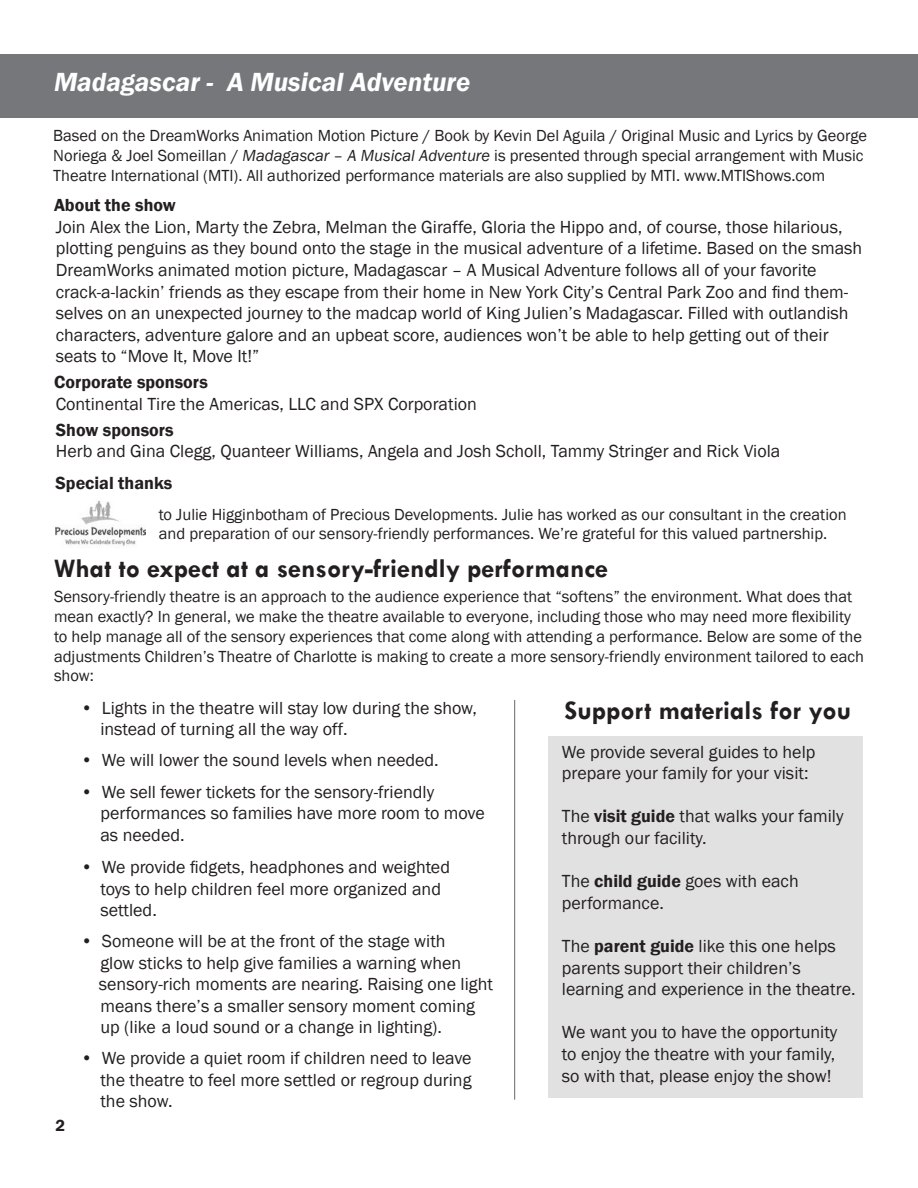
<style>
.page{position:relative;width:918px;height:1188px;background:#fff}
.page>*{position:absolute;margin:0;border:0;box-sizing:border-box;transform-origin:0 0}
.t1{font:700 27px "Tw Cen";color:#231f20}
.t2{font:italic 600 27px "Franklin Gothic";color:#fff}
.t3{font:18px/21.6px "Franklin Gothic";color:#231f20}
.t4{font:600 18px "Franklin Gothic";color:#231f20}
.t5{font:16.5px/19.8px "Franklin Gothic";color:#231f20}
.t6{font:600 16.5px "Franklin Gothic";color:#231f20}
.s1{font-style:italic}
.s2{font-weight:600}
</style>
<div class="page">
<div style="left:0;top:54px;width:918px;height:63px;background:#75777b"></div>
<hr style="left:514px;top:700px;width:1px;height:400px;background:#75777b">
<div style="left:549px;top:736px;width:314px;height:362px;background:#e2e1e1"></div>
<img style="left:56px;top:501px;width:90px;height:45px">
<p class="t2" style="left:54px;top:64px;width:418px">Madagascar - A Musical Adventure</p>
<p class="t5" style="left:53px;top:126px;width:815px">Based on the DreamWorks Animation Motion Picture / Book by Kevin Del Aguila / Original Music and Lyrics by George<br>Noriega &amp; Joel Someillan / <span class="s1">Madagascar – A Musical Adventure</span> is presented through special arrangement with Music<br>Theatre International (MTI). All authorized performance materials are also supplied by MTI. www.MTIShows.com</p>
<p class="t4" style="left:54px;top:194px;width:123px">About the show</p>
<p class="t3" style="left:56px;top:216px;width:808px">Join Alex the Lion, Marty the Zebra, Melman the Giraffe, Gloria the Hippo and, of course, those hilarious, plotting penguins as they bound onto the stage in the musical adventure of a lifetime. Based on the smash DreamWorks animated motion picture, Madagascar – A Musical Adventure follows all of your favorite crack-a-lackin’ friends as they escape from their home in New York City’s Central Park Zoo and find them&shy;selves on an unexpected journey to the madcap world of King Julien’s Madagascar. Filled with outlandish characters, adventure galore and an upbeat score, audiences won’t be able to help getting out of their seats to “Move It, Move It!”</p>
<p class="t4" style="left:54px;top:371px;width:155px">Corporate sponsors</p>
<p class="t3" style="left:56px;top:394px;width:423px">Continental Tire the Americas, LLC and SPX Corporation</p>
<p class="t4" style="left:56px;top:419px;width:120px">Show sponsors</p>
<p class="t3" style="left:56px;top:441px;width:726px">Herb and Gina Clegg, Quanteer Williams, Angela and Josh Scholl, Tammy Stringer and Rick Viola</p>
<p class="t4" style="left:56px;top:471px;width:118px">Special thanks</p>
<p class="t5" style="left:159px;top:505px;width:689px">to Julie Higginbotham of Precious Developments. Julie has worked as our consultant in the creation and preparation of our sensory-friendly performances. We’re grateful for this valued partnership.</p>
<p class="t1" style="left:54px;top:552px;width:556px">What to expect at a sensory-friendly performance</p>
<p class="t5" style="left:54px;top:587px;width:812px">Sensory-friendly theatre is an approach to the audience experience that “softens” the environment. What does that mean exactly? In general, we make the theatre available to everyone, including those who may need more flexibility to help manage all of the sensory experiences that come along with attending a performance. Below are some of the adjustments Children’s Theatre of Charlotte is making to create a more sensory-friendly environment tailored to each show:</p>
<p class="t3" style="left:100px;top:697px;width:378px;text-indent:-19px">• Lights in the theatre will stay low during the show, instead of turning all the way off.</p>
<p class="t3" style="left:81px;top:749px;width:359px">• We will lower the sound levels when needed.</p>
<p class="t3" style="left:100px;top:781px;width:386px;text-indent:-19px">• We sell fewer tickets for the sensory-friendly performances so families have more room to move as needed.</p>
<p class="t3" style="left:100px;top:857px;width:351px;text-indent:-19px">• We provide fidgets, headphones and weighted toys to help children feel more organized and settled.</p>
<p class="t3" style="left:99px;top:931px;width:396px;text-indent:-18px">• Someone will be at the front of the stage with<br>glow sticks to help give families a warning when sensory-rich moments are nearing. Raising one light means there’s a smaller sensory moment coming up (like a loud sound or a change in lighting).</p>
<p class="t3" style="left:100px;top:1048px;width:373px;text-align:justify;text-indent:-19px">• We provide a quiet room if children need to leave the theatre to feel more settled or regroup during the show.</p>
<p class="t1" style="left:565px;top:694px;width:288px">Support materials for you</p>
<p class="t3" style="left:562px;top:741px;width:255px">We provide several guides to help</p>
<p class="t3" style="left:562px;top:763px;width:248px">prepare your family for your visit:</p>
<p class="t3" style="left:562px;top:806px;width:283px">The <span class="s2">visit guide</span> that walks your family</p>
<p class="t3" style="left:562px;top:828px;width:146px">through our facility.</p>
<p class="t3" style="left:562px;top:871px;width:238px">The <span class="s2">child guide</span> goes with each</p>
<p class="t3" style="left:562px;top:892px;width:103px">performance.</p>
<p class="t3" style="left:562px;top:936px;width:275px">The <span class="s2">parent guide</span> like this one helps</p>
<p class="t3" style="left:562px;top:957px;width:241px">parents support their children’s</p>
<p class="t3" style="left:562px;top:979px;width:295px">learning and experience in the theatre.</p>
<p class="t3" style="left:562px;top:1022px;width:277px">We want you to have the opportunity</p>
<p class="t3" style="left:562px;top:1044px;width:275px">to enjoy the theatre with your family,</p>
<p class="t3" style="left:562px;top:1065px;width:271px">so with that, please enjoy the show!</p>
<p class="t6" style="left:56px;top:1115px;width:11px">2</p>
</div>
